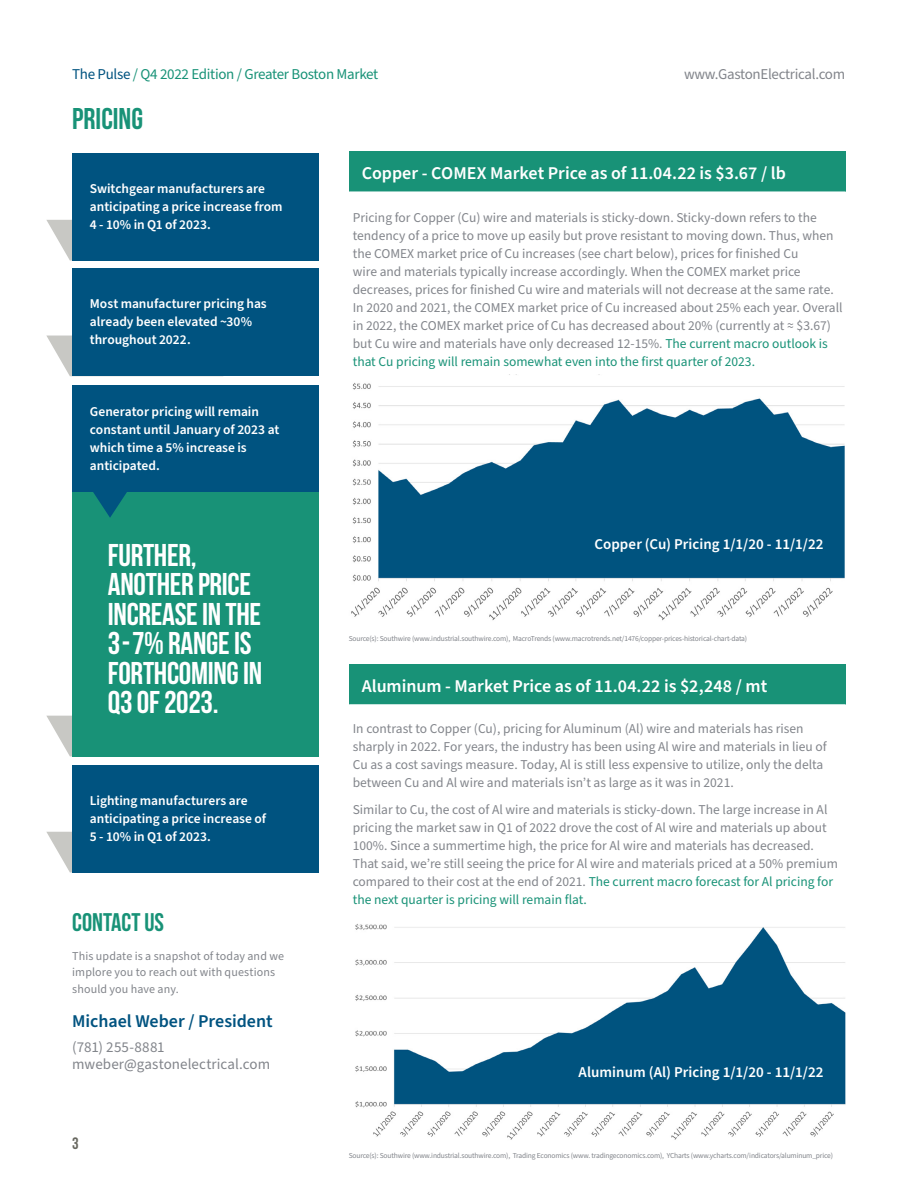
<style>
.page{position:relative;width:918px;height:1188px;background:#fff}
.page>*{position:absolute;margin:0;border:0;box-sizing:border-box;transform-origin:0 0}
._19_Bebas_Neue{font:31.5px "Bebas Neue";letter-spacing:-.01em;color:#fff}
._19_Bebas_Neue-2{font:30px "Bebas Neue";color:#189277}
._19_Bebas_Neue-3{font:25.5px "Bebas Neue";color:#189277}
._8_10_Source_Sans_Pr{font:600 18px "Source Sans Pro";letter-spacing:-.005em;color:#fff}
._8_Source_Sans_Pro{font:600 18px "Source Sans Pro";letter-spacing:-.005em;color:#005380}
.t1{font:16.5px "Bebas Neue";color:#686860}
._8_Source_Sans_Pro-2{font:600 15px "Source Sans Pro";letter-spacing:.005em;color:#fff}
._12_Bebas_Neue{font:15px "Source Sans Pro";letter-spacing:-.02em;color:#189277}
._8_Source_Sans_Pro-3{font:15px "Source Sans Pro";letter-spacing:.005em;color:#82858b}
._12_Bebas_Neue-2{font:15px "Source Sans Pro";letter-spacing:-.02em;color:#82858b}
._19_Bebas_Neue-4{font:13.5px/18px "Source Sans Pro";color:#82858b}
._8_Source_Sans_Pro-4{font:600 13.5px/18px "Source Sans Pro";letter-spacing:-.005em;color:#fff}
._8_Source_Sans_Pro-5{font:12px/16.5px "Source Sans Pro";letter-spacing:.01em;color:#82858b}
._12_Bebas_Neue-3{font:7.5px "Source Sans Pro";letter-spacing:-.02em;color:#82858b}
.s1{color:#005380}
.s2{color:#189277}
</style>
<div class="page">
<svg style="left:46px;top:220px;width:26px;height:41px"></svg>
<svg style="left:47px;top:336px;width:25px;height:40px"></svg>
<div style="left:72px;top:153px;width:247px;height:108px;background:#005380"></div>
<div style="left:72px;top:268px;width:247px;height:108px;background:#005380"></div>
<div style="left:72px;top:385px;width:247px;height:108px;background:#005380"></div>
<div style="left:349px;top:151px;width:497px;height:41px;background:#189277"></div>
<svg style="left:46px;top:716px;width:26px;height:40px"></svg>
<div style="left:72px;top:492px;width:247px;height:265px;background:#189277"></div>
<svg style="left:46px;top:832px;width:26px;height:41px"></svg>
<div style="left:72px;top:765px;width:247px;height:108px;background:#005380"></div>
<svg style="left:93px;top:492px;width:34px;height:26px"></svg>
<img style="left:351px;top:382px;width:494px;height:239px">
<div style="left:349px;top:664px;width:497px;height:41px;background:#189277"></div>
<hr style="left:349px;top:704px;width:497px;height:1px;background:#fff">
<img style="left:355px;top:924px;width:491px;height:216px">
<p class="_12_Bebas_Neue" style="left:72px;top:64px;width:308px"><span class="s1">The Pulse</span> / Q4 2022 Edition / Greater Boston Market</p>
<p class="_12_Bebas_Neue-2" style="left:684px;top:64px;width:163px">www.GastonElectrical.com</p>
<p class="_19_Bebas_Neue-2" style="left:72px;top:102px;width:72px">PRICING</p>
<p class="_8_Source_Sans_Pro-4" style="left:90px;top:180px;width:194px">Switchgear manufacturers are anticipating a price increase from<br>4 - 10% in Q1 of 2023.</p>
<p class="_8_Source_Sans_Pro-4" style="left:90px;top:295px;width:178px">Most manufacturer pricing has already been elevated ~30% throughout 2022.</p>
<p class="_8_Source_Sans_Pro-4" style="left:90px;top:403px;width:191px">Generator pricing will remain constant until January of 2023 at which time a 5% increase is anticipated.</p>
<p class="_19_Bebas_Neue" style="left:108px;top:538px;width:90px">FURTHER,</p>
<p class="_19_Bebas_Neue" style="left:108px;top:567px;width:145px">ANOTHER PRICE</p>
<p class="_19_Bebas_Neue" style="left:108px;top:597px;width:155px">INCREASE IN THE</p>
<p class="_19_Bebas_Neue" style="left:108px;top:626px;width:145px">3 - 7% RANGE IS</p>
<p class="_19_Bebas_Neue" style="left:108px;top:656px;width:156px">FORTHCOMING IN</p>
<p class="_19_Bebas_Neue" style="left:108px;top:685px;width:112px">Q3 OF 2023.</p>
<p class="_8_Source_Sans_Pro-4" style="left:90px;top:792px;width:178px">Lighting manufacturers are anticipating a price increase of<br>5 - 10% in Q1 of 2023.</p>
<p class="_19_Bebas_Neue-3" style="left:72px;top:909px;width:93px">CONTACT US</p>
<p class="_8_Source_Sans_Pro-5" style="left:72px;top:948px;width:213px">This update is a snapshot of today and we implore you to reach out with questions should you have any.</p>
<p class="_8_Source_Sans_Pro" style="left:72px;top:1009px;width:202px">Michael Weber / President</p>
<p class="_8_Source_Sans_Pro-3" style="left:72px;top:1037px;width:94px">(781) 255-8881</p>
<p class="_8_Source_Sans_Pro-3" style="left:72px;top:1054px;width:199px">mweber@gastonelectrical.com</p>
<p class="t1" style="left:72px;top:1134px;width:8px">3</p>
<p class="_8_10_Source_Sans_Pr" style="left:362px;top:161px;width:425px">Copper - COMEX Market Price as of 11.04.22 is $3.67 / lb</p>
<p class="_19_Bebas_Neue-4" style="left:353px;top:208px;width:491px">Pricing for Copper (Cu) wire and materials is sticky-down. Sticky-down refers to the tendency of a price to move up easily but prove resistant to moving down. Thus, when the COMEX market price of Cu increases (see chart below), prices for finished Cu<br>wire and materials typically increase accordingly. When the COMEX market price decreases, prices for finished Cu wire and materials will not decrease at the same rate.<br>In 2020 and 2021, the COMEX market price of Cu increased about 25% each year. Overall in 2022, the COMEX market price of Cu has decreased about 20% (currently at ≈ $3.67) but Cu wire and materials have only decreased 12-15%. <span class="s2">The current macro outlook is that Cu pricing will remain somewhat even into the first quarter of 2023.</span></p>
<p class="_8_Source_Sans_Pro-2" style="left:594px;top:534px;width:231px">Copper (Cu) Pricing 1/1/20 - 11/1/22</p>
<p class="_12_Bebas_Neue-3" style="left:349px;top:633px;width:400px">Source(s): Southwire (www.industrial.southwire.com), MacroTrends (www.macrotrends.net/1476/copper-prices-historical-chart-data)</p>
<p class="_8_10_Source_Sans_Pr" style="left:362px;top:674px;width:407px">Aluminum - Market Price as of 11.04.22 is $2,248 / mt</p>
<p class="_19_Bebas_Neue-4" style="left:353px;top:720px;width:476px">In contrast to Copper (Cu), pricing for Aluminum (Al) wire and materials has risen sharply in 2022. For years, the industry has been using Al wire and materials in lieu of Cu as a cost savings measure. Today, Al is still less expensive to utilize, only the delta between Cu and Al wire and materials isn’t as large as it was in 2021.</p>
<p class="_19_Bebas_Neue-4" style="left:353px;top:800px;width:487px">Similar to Cu, the cost of Al wire and materials is sticky-down. The large increase in Al pricing the market saw in Q1 of 2022 drove the cost of Al wire and materials up about 100%. Since a summertime high, the price for Al wire and materials has decreased.<br>That said, we’re still seeing the price for Al wire and materials priced at a 50% premium compared to their cost at the end of 2021. <span class="s2">The current macro forecast for Al pricing for the next quarter is pricing will remain flat.</span></p>
<p class="_8_Source_Sans_Pro-2" style="left:578px;top:1062px;width:247px">Aluminum (Al) Pricing 1/1/20 - 11/1/22</p>
<p class="_12_Bebas_Neue-3" style="left:349px;top:1151px;width:486px">Source(s): Southwire (www.industrial.southwire.com), Trading Economics (www. tradingeconomics.com), YCharts (www.ycharts.com/indicators/aluminum_price)</p>
</div>
